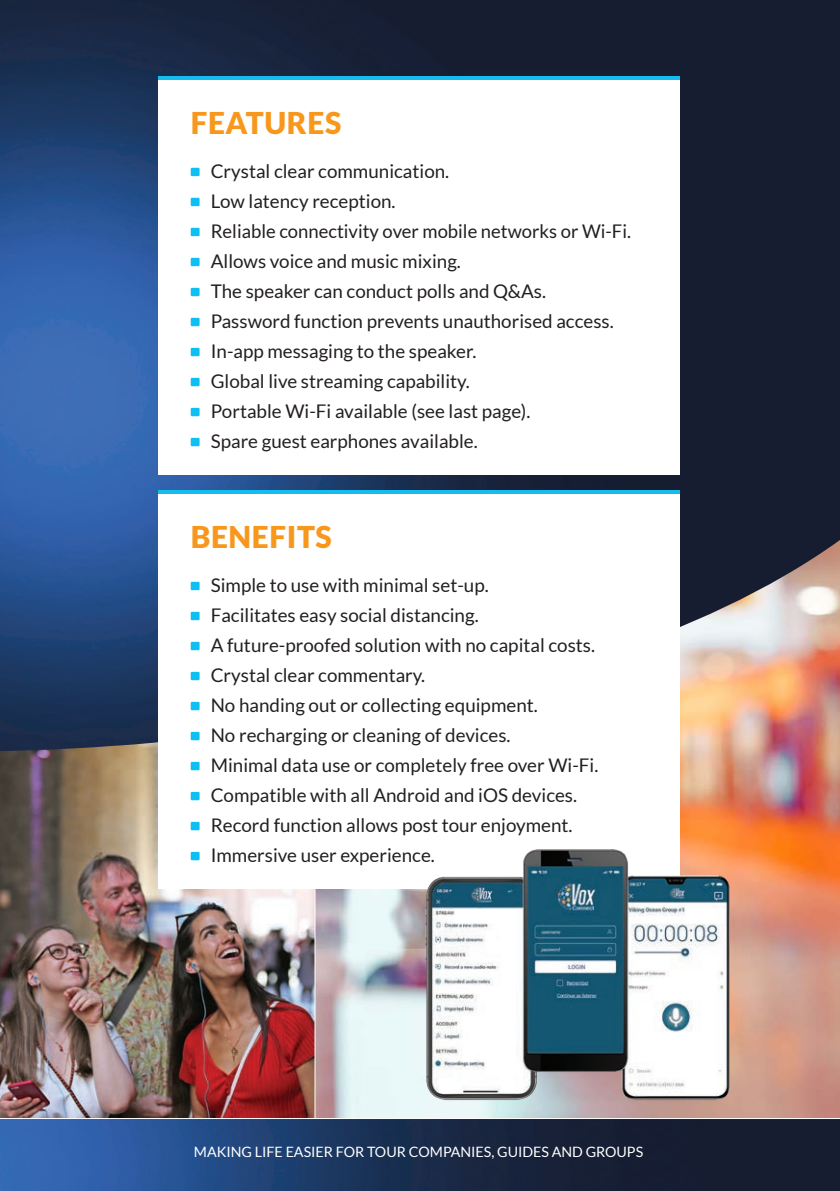
<style>
.page{position:relative;width:840px;height:1191px;background:#fff}
.page>*{position:absolute;margin:0;border:0;box-sizing:border-box;transform-origin:0 0}
.t1{font:900 30px "Lato";letter-spacing:.02em;color:#f7981d}
.t2{font:18.8px "Lato";color:#231f20}
.t3{font:14.2px "Lato";color:#fff}
</style>
<div class="page">
<img style="left:0;top:751px;width:314px;height:367px">
<img style="left:315px;top:751px;width:524px;height:367px">
<img style="left:0;top:0;width:839px;height:751px">
<div style="left:158px;top:492px;width:520px;height:397px;background:#fff"></div>
<hr style="left:158px;top:490px;width:520px;height:4px;background:#14bcef">
<div style="left:191px;top:582px;width:8px;height:8px;background:#0dbff2"></div>
<div style="left:191px;top:612px;width:8px;height:8px;background:#0dbff2"></div>
<div style="left:191px;top:642px;width:8px;height:8px;background:#0dbff2"></div>
<div style="left:191px;top:672px;width:8px;height:8px;background:#0dbff2"></div>
<div style="left:191px;top:702px;width:8px;height:8px;background:#0dbff2"></div>
<div style="left:191px;top:732px;width:8px;height:8px;background:#0dbff2"></div>
<div style="left:191px;top:762px;width:8px;height:8px;background:#0dbff2"></div>
<div style="left:191px;top:792px;width:8px;height:8px;background:#0dbff2"></div>
<div style="left:191px;top:822px;width:8px;height:8px;background:#0dbff2"></div>
<div style="left:191px;top:852px;width:8px;height:8px;background:#0dbff2"></div>
<div style="left:158px;top:79px;width:520px;height:396px;background:#fff"></div>
<hr style="left:158px;top:77px;width:520px;height:3px;background:#14bcef">
<div style="left:191px;top:168px;width:8px;height:8px;background:#0dbff2"></div>
<div style="left:191px;top:198px;width:8px;height:8px;background:#0dbff2"></div>
<div style="left:191px;top:228px;width:8px;height:8px;background:#0dbff2"></div>
<div style="left:191px;top:258px;width:8px;height:8px;background:#0dbff2"></div>
<div style="left:191px;top:288px;width:8px;height:8px;background:#0dbff2"></div>
<div style="left:191px;top:318px;width:8px;height:8px;background:#0dbff2"></div>
<div style="left:191px;top:348px;width:8px;height:8px;background:#0dbff2"></div>
<div style="left:191px;top:378px;width:8px;height:8px;background:#0dbff2"></div>
<div style="left:191px;top:408px;width:8px;height:8px;background:#0dbff2"></div>
<div style="left:191px;top:438px;width:8px;height:8px;background:#0dbff2"></div>
<img style="left:0;top:1119px;width:839px;height:72px">
<img style="left:362px;top:816px;width:430px;height:301px">
<p class="t1" style="left:191px;top:105px;width:152px">FEATURES</p>
<p class="t2" style="left:211px;top:160px;width:240px">Crystal clear communication.</p>
<p class="t2" style="left:211px;top:190px;width:186px">Low latency reception.</p>
<p class="t2" style="left:211px;top:220px;width:421px">Reliable connectivity over mobile networks or Wi-Fi.</p>
<p class="t2" style="left:211px;top:250px;width:251px">Allows voice and music mixing.</p>
<p class="t2" style="left:211px;top:280px;width:336px">The speaker can conduct polls and Q&amp;As.</p>
<p class="t2" style="left:211px;top:310px;width:404px">Password function prevents unauthorised access.</p>
<p class="t2" style="left:211px;top:340px;width:267px">In-app messaging to the speaker.</p>
<p class="t2" style="left:211px;top:370px;width:260px">Global live streaming capability.</p>
<p class="t2" style="left:211px;top:400px;width:321px">Portable Wi-Fi available (see last page).</p>
<p class="t2" style="left:211px;top:430px;width:268px">Spare guest earphones available.</p>
<p class="t1" style="left:191px;top:519px;width:142px">BENEFITS</p>
<p class="t2" style="left:211px;top:574px;width:279px">Simple to use with minimal set-up.</p>
<p class="t2" style="left:211px;top:604px;width:269px">Facilitates easy social distancing.</p>
<p class="t2" style="left:211px;top:634px;width:385px">A future-proofed solution with no capital costs.</p>
<p class="t2" style="left:211px;top:664px;width:216px">Crystal clear commentary.</p>
<p class="t2" style="left:211px;top:694px;width:328px">No handing out or collecting equipment.</p>
<p class="t2" style="left:211px;top:724px;width:301px">No recharging or cleaning of devices.</p>
<p class="t2" style="left:211px;top:754px;width:389px">Minimal data use or completely free over Wi-Fi.</p>
<p class="t2" style="left:211px;top:784px;width:367px">Compatible with all Android and iOS devices.</p>
<p class="t2" style="left:211px;top:814px;width:363px">Record function allows post tour enjoyment.</p>
<p class="t2" style="left:211px;top:844px;width:225px">Immersive user experience.</p>
<p class="t3" style="left:194px;top:1144px;width:450px">MAKING LIFE EASIER FOR TOUR COMPANIES, GUIDES AND GROUPS</p>
</div>
